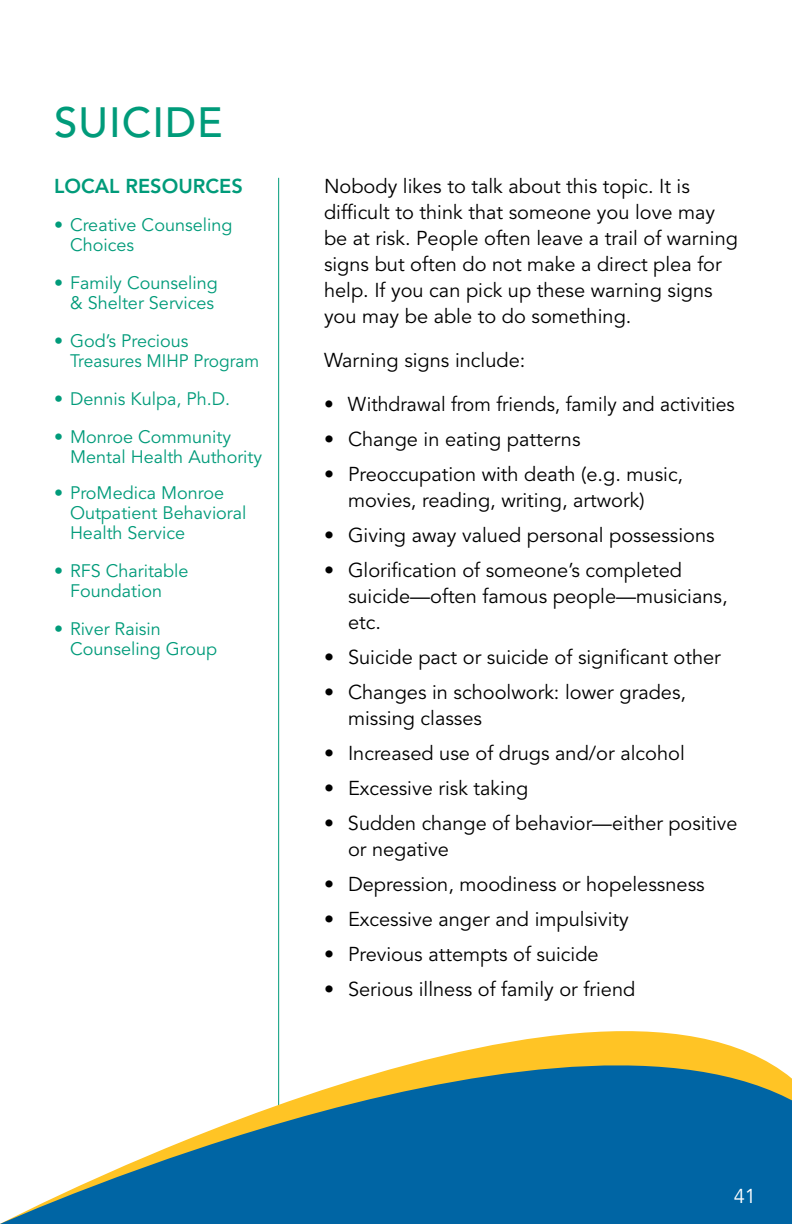
<style>
.page{position:relative;width:792px;height:1224px;background:#fff}
.page>*{position:absolute;margin:0;border:0;box-sizing:border-box;transform-origin:0 0}
.t1{font:500 42px "Avenir";letter-spacing:.025em;color:#009b7a}
.t2{font:20px/26px "Avenir";color:#000}
.t3{font:800 20px "Avenir";color:#009b7a}
.t4{font:20px "Avenir";color:#fff}
.t5{font:18px/20px "Avenir";color:#009b7a}
</style>
<div class="page">
<hr style="left:278px;top:178px;width:1px;height:938px;background:#009b7a">
<svg style="left:0;top:963px;width:792px;height:261px"></svg>
<h1 class="t1" style="left:54px;top:98px;width:170px">SUICIDE</h1>
<p class="t3" style="left:54px;top:174px;width:190px">LOCAL RESOURCES</p>
<p class="t5" style="left:70px;top:215px;width:164px;text-indent:-16px">• Creative Counseling<br>Choices</p>
<p class="t5" style="left:54px;top:273px;width:165px;text-align:right">• Family Counseling &amp; Shelter Services</p>
<p class="t5" style="left:70px;top:331px;width:191px;text-indent:-16px">• God’s Precious<br>Treasures MIHP Program</p>
<p class="t5" style="left:54px;top:389px;width:178px">• Dennis Kulpa, Ph.D.</p>
<p class="t5" style="left:70px;top:427px;width:194px;text-indent:-16px">• Monroe Community<br>Mental Health Authority</p>
<p class="t5" style="left:70px;top:483px;width:178px;text-indent:-16px">• ProMedica Monroe<br>Outpatient Behavioral<br>Health Service</p>
<p class="t5" style="left:54px;top:561px;width:136px;text-align:center">• RFS Charitable<br>Foundation</p>
<p class="t5" style="left:70px;top:619px;width:149px;text-indent:-16px">• River Raisin<br>Counseling Group</p>
<p class="t2" style="left:324px;top:174px;width:416px">Nobody likes to talk about this topic. It is difficult to think that someone you love may be at risk. People often leave a trail of warning signs but often do not make a direct plea for help. If you can pick up these warning signs you may be able to do something.</p>
<p class="t2" style="left:324px;top:348px;width:203px">Warning signs include:</p>
<p class="t2" style="left:324px;top:392px;width:412px">• Withdrawal from friends, family and activities</p>
<p class="t2" style="left:324px;top:427px;width:258px">• Change in eating patterns</p>
<p class="t2" style="left:348px;top:462px;width:337px;text-indent:-24px">• Preoccupation with death (e.g. music, movies, reading, writing, artwork)</p>
<p class="t2" style="left:324px;top:523px;width:392px">• Giving away valued personal possessions</p>
<p class="t2" style="left:348px;top:558px;width:381px;text-indent:-24px">• Glorification of someone’s completed suicide—often famous people—musicians, etc.</p>
<p class="t2" style="left:324px;top:645px;width:398px">• Suicide pact or suicide of significant other</p>
<p class="t2" style="left:348px;top:680px;width:340px;text-indent:-24px">• Changes in schoolwork: lower grades, missing classes</p>
<p class="t2" style="left:324px;top:741px;width:362px">• Increased use of drugs and/or alcohol</p>
<p class="t2" style="left:324px;top:776px;width:206px">• Excessive risk taking</p>
<p class="t2" style="left:348px;top:811px;width:391px;text-indent:-24px">• Sudden change of behavior—either positive or negative</p>
<p class="t2" style="left:324px;top:872px;width:382px">• Depression, moodiness or hopelessness</p>
<p class="t2" style="left:324px;top:907px;width:306px">• Excessive anger and impulsivity</p>
<p class="t2" style="left:324px;top:942px;width:276px">• Previous attempts of suicide</p>
<p class="t2" style="left:324px;top:977px;width:313px">• Serious illness of family or friend</p>
<p class="t4" style="left:734px;top:1185px;width:24px">41</p>
</div>
